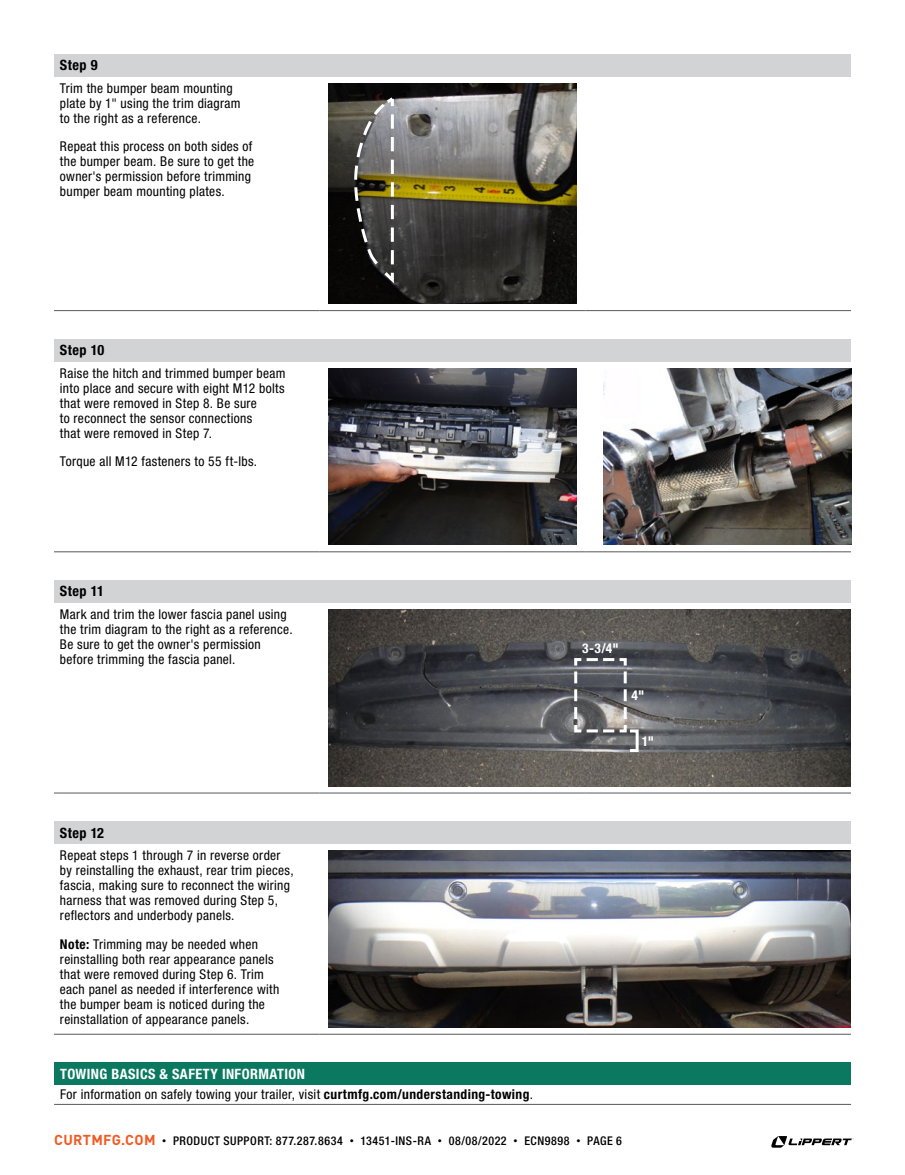
<style>
.page{position:relative;width:905px;height:1175px;background:#fff}
.page>*{position:absolute;margin:0;border:0;box-sizing:border-box;transform-origin:0 0}
.t1{font:700 condensed 14.25px "Helvetica Neue LT Std";letter-spacing:.03em;color:#fff}
.t2{font:700 condensed 14.25px "Helvetica Neue LT Std";letter-spacing:.035em;color:#000}
.t3{font:condensed 13.5px/15px "Helvetica Neue LT Std";letter-spacing:.025em;color:#000}
.t4{font:700 condensed 13.5px "Helvetica Neue LT Std";color:#fff}
.t5{font:500 condensed 12px "Helvetica Neue LT Std";letter-spacing:.045em;color:#000}
.s1{font-weight:700}
.s2{font-family:"DINOT";font-weight:700;font-stretch:normal;font-size:14.25px;color:#f15a22}
.s3{font-family:"DINOT";font-weight:400;font-stretch:normal;font-size:9px}
</style>
<div class="page">
<svg style="left:771px;top:1136px;width:82px;height:11px"></svg>
<div style="left:54px;top:339px;width:796px;height:22px;background:#d1d3d4"></div>
<hr style="left:54px;top:551px;width:266px;height:1px;background:#58595b">
<hr style="left:320px;top:551px;width:265px;height:1px;background:#58595b">
<hr style="left:585px;top:551px;width:265px;height:1px;background:#58595b">
<img style="left:329px;top:368px;width:247px;height:177px">
<img style="left:603px;top:368px;width:248px;height:177px">
<div style="left:54px;top:821px;width:796px;height:22px;background:#d1d3d4"></div>
<hr style="left:54px;top:1033px;width:266px;height:1px;background:#58595b">
<hr style="left:320px;top:1033px;width:265px;height:1px;background:#58595b">
<hr style="left:585px;top:1033px;width:265px;height:1px;background:#58595b">
<img style="left:329px;top:850px;width:521px;height:177px">
<div style="left:54px;top:54px;width:796px;height:22px;background:#d1d3d4"></div>
<hr style="left:54px;top:310px;width:266px;height:1px;background:#58595b">
<hr style="left:320px;top:310px;width:265px;height:1px;background:#58595b">
<hr style="left:585px;top:310px;width:265px;height:1px;background:#58595b">
<img style="left:329px;top:83px;width:247px;height:220px">
<svg style="left:352px;top:96px;width:43px;height:187px;background:#5a5850"></svg>
<div style="left:54px;top:580px;width:796px;height:22px;background:#d1d3d4"></div>
<hr style="left:54px;top:792px;width:266px;height:1px;background:#58595b">
<hr style="left:320px;top:792px;width:265px;height:1px;background:#58595b">
<hr style="left:585px;top:792px;width:265px;height:1px;background:#58595b">
<img style="left:329px;top:609px;width:521px;height:177px">
<svg style="left:572px;top:656px;width:56px;height:78px;background:#78797c"></svg>
<div style="left:54px;top:1062px;width:797px;height:22px;background:#0a7960"></div>
<hr style="left:54px;top:1104px;width:797px;height:1px;background:#58595b">
<div style="left:628px;top:729px;width:10px;height:23px;border:3px solid #fff"></div>
<p class="t2" style="left:60px;top:56px;width:39px">Step 9</p>
<p class="t3" style="left:60px;top:80px;width:182px">Trim the bumper beam mounting plate by 1" using the trim diagram to the right as a reference.</p>
<p class="t3" style="left:60px;top:139px;width:196px">Repeat this process on both sides of the bumper beam. Be sure to get the owner's permission before trimming bumper beam mounting plates.</p>
<p class="t2" style="left:60px;top:341px;width:46px">Step 10</p>
<p class="t3" style="left:60px;top:365px;width:227px">Raise the hitch and trimmed bumper beam into place and secure with eight M12 bolts that were removed in Step 8. Be sure<br>to reconnect the sensor connections<br>that were removed in Step 7.</p>
<p class="t3" style="left:60px;top:454px;width:199px">Torque all M12 fasteners to 55 ft-lbs.</p>
<p class="t2" style="left:60px;top:582px;width:45px">Step 11</p>
<p class="t3" style="left:60px;top:606px;width:234px">Mark and trim the lower fascia panel using the trim diagram to the right as a reference.<br>Be sure to get the owner's permission before trimming the fascia panel.</p>
<p class="t4" style="left:582px;top:640px;width:38px">3-3/4"</p>
<p class="t4" style="left:631px;top:687px;width:14px">4"</p>
<p class="t4" style="left:642px;top:732px;width:14px">1"</p>
<p class="t2" style="left:60px;top:823px;width:46px">Step 12</p>
<p class="t3" style="left:60px;top:847px;width:235px">Repeat steps 1 through 7 in reverse order by reinstalling the exhaust, rear trim pieces, fascia, making sure to reconnect the wiring harness that was removed during Step 5, reflectors and underbody panels.</p>
<p class="t3" style="left:60px;top:936px;width:221px"><span class="s1">Note:</span> Trimming may be needed when reinstalling both rear appearance panels that were removed during Step 6. Trim each panel as needed if interference with the bumper beam is noticed during the reinstallation of appearance panels.</p>
<p class="t1" style="left:60px;top:1065px;width:246px">TOWING BASICS &amp; SAFETY INFORMATION</p>
<p class="t3" style="left:60px;top:1086px;width:474px">For information on safely towing your trailer, visit <span class="s1">curtmfg.com/understanding-towing</span>.</p>
<p class="t5" style="left:54px;top:1133px;width:569px"><span class="s2">CURTMFG.COM</span> <span class="s3">•</span> PRODUCT SUPPORT: 877.287.8634 <span class="s3">•</span> 13451-INS-RA <span class="s3">•</span> 08/08/2022 <span class="s3">•</span> ECN9898 <span class="s3">•</span> PAGE 6</p>
</div>
